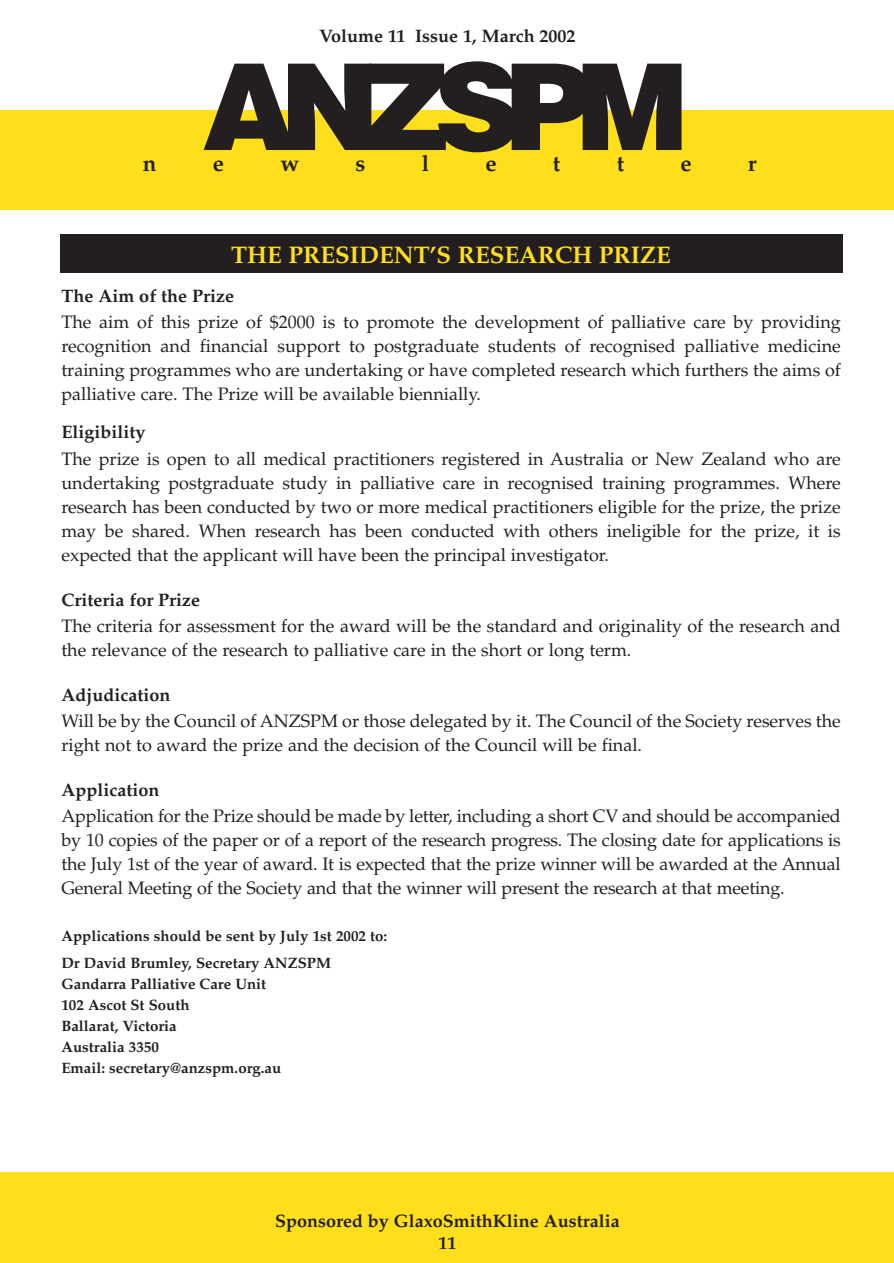
<style>
.page{position:relative;width:894px;height:1263px;background:#fff}
.page>*{position:absolute;margin:0;border:0;box-sizing:border-box;transform-origin:0 0}
.t1{font:900 120px "Helvetica";letter-spacing:-.135em;color:#231f20}
.t2{font:700 24px "Palatino";color:#ffdf1b}
.t3{font:700 22.5px "Palatino";color:#231f20}
.t4{font:18px/24px "Palatino";color:#231f20;text-align:justify}
.t5{font:700 18px/21.9px "Palatino";color:#231f20;text-align:center}
.t6{font:700 15px/21px "Palatino";color:#231f20}
</style>
<div class="page">
<div style="left:0;top:1172px;width:894px;height:91px;background:#ffdf1b"></div>
<div style="left:1px;top:110px;width:893px;height:100px;background:#ffdf1b"></div>
<hr style="left:0;top:110px;width:1px;height:100px;background:#ffdf1b">
<div style="left:60px;top:234px;width:782px;height:38px;background:#231f20"></div>
<p class="t5" style="left:319px;top:27px;width:258px">Volume 11 Issue 1, March 2002</p>
<h1 class="t1" style="left:202px;top:64px;width:488px">ANZSPM</h1>
<p class="t3" style="left:143px;top:155px;width:15px">n</p>
<p class="t3" style="left:213px;top:155px;width:13px">e</p>
<p class="t3" style="left:280px;top:155px;width:20px">w</p>
<p class="t3" style="left:355px;top:155px;width:11px">s</p>
<p class="t3" style="left:422px;top:155px;width:9px">l</p>
<p class="t3" style="left:485px;top:155px;width:13px">e</p>
<p class="t3" style="left:553px;top:155px;width:9px">t</p>
<p class="t3" style="left:617px;top:155px;width:9px">t</p>
<p class="t3" style="left:680px;top:155px;width:13px">e</p>
<p class="t3" style="left:748px;top:155px;width:10px">r</p>
<h2 class="t2" style="left:231px;top:245px;width:441px">THE PRESIDENT’S RESEARCH PRIZE</h2>
<p class="t5" style="left:61px;top:287px;width:174px">The Aim of the Prize</p>
<p class="t4" style="left:61px;top:312px;width:781px">The aim of this prize of $2000 is to promote the development of palliative care by providing recognition and financial support to postgraduate students of recognised palliative medicine training programmes who are undertaking or have completed research which furthers the aims of palliative care. The Prize will be available biennially.</p>
<p class="t5" style="left:61px;top:423px;width:85px">Eligibility</p>
<p class="t4" style="left:61px;top:449px;width:781px">The prize is open to all medical practitioners registered in Australia or New Zealand who are undertaking postgraduate study in palliative care in recognised training programmes. Where research has been conducted by two or more medical practitioners eligible for the prize, the prize may be shared. When research has been conducted with others ineligible for the prize, it is expected that the applicant will have been the principal investigator.</p>
<p class="t5" style="left:61px;top:591px;width:140px">Criteria for Prize</p>
<p class="t4" style="left:61px;top:616px;width:781px">The criteria for assessment for the award will be the standard and originality of the research and the relevance of the research to palliative care in the short or long term.</p>
<p class="t5" style="left:61px;top:686px;width:110px">Adjudication</p>
<p class="t4" style="left:61px;top:711px;width:781px">Will be by the Council of ANZSPM or those delegated by it. The Council of the Society reserves the right not to award the prize and the decision of the Council will be final.</p>
<p class="t5" style="left:61px;top:781px;width:99px">Application</p>
<p class="t4" style="left:61px;top:806px;width:781px">Application for the Prize should be made by letter, including a short CV and should be accompanied by 10 copies of the paper or of a report of the research progress. The closing date for applications is the July 1st of the year of award. It is expected that the prize winner will be awarded at the Annual General Meeting of the Society and that the winner will present the research at that meeting.</p>
<p class="t6" style="left:61px;top:923px;width:327px;line-height:27.5px">Applications should be sent by July 1st 2002 to:<br>Dr David Brumley, Secretary ANZSPM</p>
<p class="t6" style="left:61px;top:975px;width:221px">Gandarra Palliative Care Unit<br>102 Ascot St South<br>Ballarat, Victoria<br>Australia 3350<br>Email: secretary@anzspm.org.au</p>
<p class="t5" style="left:275px;top:1212px;width:346px">Sponsored by GlaxoSmithKline Australia<br>11</p>
</div>
